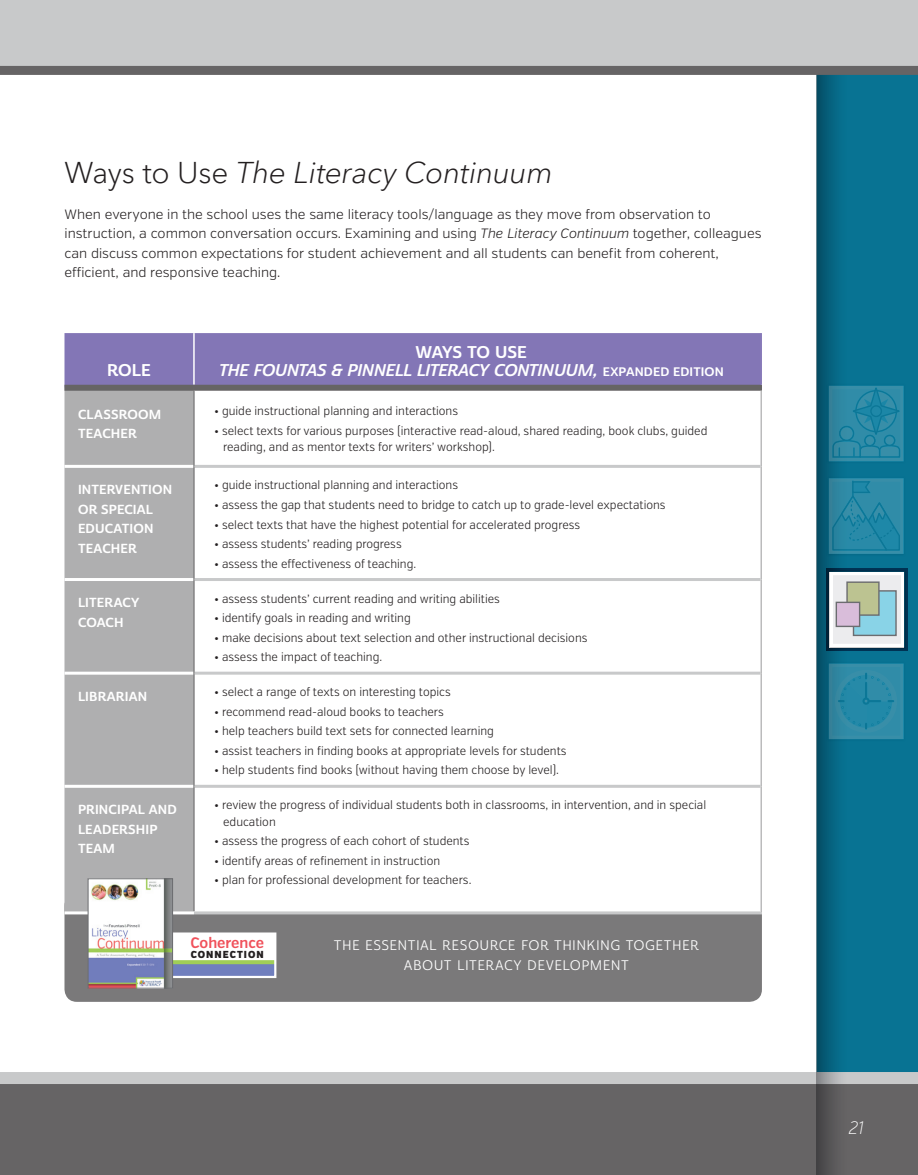
<style>
.page{position:relative;width:918px;height:1175px;background:#fff}
.page>*{position:absolute;margin:0;border:0;box-sizing:border-box;transform-origin:0 0}
.Context_HEADING_intr{font:italic 300 30px "Avenir Next LT Pro";letter-spacing:-.01em;color:#231f20}
.t1{font:italic 200 18px "Verb Cond";color:#fff}
._2ed_Subhead_KO_CabB{font:16.5px/18px "Cabrito Sans Nor Bol It";letter-spacing:-.015em;color:#fff;text-align:center}
._2ed_Subhead_KO_CabB-2{font:16.5px "Cabrito Sans Nor Bol";color:#fff}
.t2{font:600 15.3px "Verb Cond";color:#f0515b}
.Verb_Light_9_13_TEXT{font:300 13.5px/19.5px "Verb";color:#231f20}
._2ed_Subhead_KO_CabB-3{font:13.5px/19.5px "Cabrito Sans Nor Reg";letter-spacing:.03em;color:#fff;text-align:center}
._2ed_Subhead_KO_CabB-4{font:12.75px/19.5px "Cabrito Sans Nor Bol";letter-spacing:.01em;color:#fff}
.t3{font:300 12px/16.5px "Verb Cond";color:#231f20}
.t4{font:900 10.2px "Verb Cond";letter-spacing:.1em;color:#231f20}
.s1{font-style:normal}
.s2{font-style:italic}
.s3{font-family:"Cabrito Sans Nor Bol"}
.s4{font-family:"Cabrito Sans Nor Bol";font-size:12px}
</style>
<div class="page">
<div style="left:890px;top:75px;width:28px;height:997px;background:#087393"></div>
<div style="left:0;top:1084px;width:918px;height:90px;background:#666465"></div>
<div style="left:0;top:1072px;width:918px;height:12px;background:#c8c9ca"></div>
<svg style="left:817px;top:75px;width:73px;height:1099px"></svg>
<div style="left:0;top:0;width:918px;height:68px;background:#c8c9ca"></div>
<div style="left:0;top:66px;width:918px;height:9px;background:#666465"></div>
<img style="left:826px;top:568px;width:82px;height:82px">
<svg style="left:830px;top:571px;width:74px;height:76px"></svg>
<div style="left:854px;top:591px;width:42px;height:44px;background:#89d3e7"></div>
<div style="left:853px;top:590px;width:44px;height:46px;border:1px solid #6c6d70"></div>
<div style="left:847px;top:582px;width:32px;height:33px;background:#bcc391"></div>
<div style="left:846px;top:581px;width:34px;height:35px;border:1px solid #6c6d70"></div>
<div style="left:836px;top:602px;width:24px;height:24px;background:#d9bdda"></div>
<div style="left:836px;top:601px;width:24px;height:26px;border:1px solid #6c6d70"></div>
<img style="left:826px;top:475px;width:81px;height:82px">
<svg style="left:829px;top:478px;width:75px;height:76px"></svg>
<img style="left:826px;top:382px;width:81px;height:82px">
<svg style="left:829px;top:382px;width:75px;height:79px"></svg>
<svg style="left:885px;top:435px;width:10px;height:10px"></svg>
<div style="left:884px;top:435px;width:11px;height:11px;border:1px solid #6c6d70;border-radius:50%"></div>
<img style="left:826px;top:660px;width:81px;height:82px">
<svg style="left:829px;top:663px;width:75px;height:76px"></svg>
<div style="left:64px;top:893px;width:698px;height:108px;background:#7a797a;border-radius:12px"></div>
<div style="left:64px;top:333px;width:696px;height:52px;background:#8376b6"></div>
<div style="left:64px;top:391px;width:129px;height:520px;background:#afafb0"></div>
<svg style="left:195px;top:674px;width:565px;height:237px"></svg>
<hr style="left:195px;top:465px;width:565px;height:3px;background:#c8c9ca">
<hr style="left:195px;top:578px;width:565px;height:3px;background:#c8c9ca">
<hr style="left:195px;top:671px;width:565px;height:3px;background:#c8c9ca">
<hr style="left:195px;top:784px;width:565px;height:3px;background:#c8c9ca">
<hr style="left:193px;top:333px;width:2px;height:52px;background:#fff">
<hr style="left:193px;top:391px;width:2px;height:75px;background:#838283">
<hr style="left:193px;top:466px;width:2px;height:113px;background:#838283">
<hr style="left:193px;top:579px;width:2px;height:94px;background:#838283">
<hr style="left:193px;top:673px;width:2px;height:113px;background:#838283">
<hr style="left:193px;top:786px;width:2px;height:125px;background:#838283">
<hr style="left:64px;top:465px;width:129px;height:3px;background:#fff">
<hr style="left:64px;top:578px;width:129px;height:3px;background:#fff">
<hr style="left:64px;top:671px;width:129px;height:3px;background:#fff">
<hr style="left:64px;top:784px;width:129px;height:3px;background:#fff">
<div style="left:64px;top:385px;width:130px;height:6px;background:#666465"></div>
<div style="left:194px;top:385px;width:568px;height:6px;background:#666465"></div>
<hr style="left:194px;top:911px;width:568px;height:3px;background:#c8c9ca">
<hr style="left:64px;top:911px;width:130px;height:3px;background:#fff">
<hr style="left:760px;top:333px;width:2px;height:52px;background:#8a7cba">
<hr style="left:760px;top:391px;width:2px;height:75px;background:#bbbbbc">
<hr style="left:760px;top:466px;width:2px;height:113px;background:#bbbbbc">
<hr style="left:760px;top:579px;width:2px;height:94px;background:#bbbbbc">
<hr style="left:760px;top:673px;width:2px;height:113px;background:#bbbbbc">
<hr style="left:760px;top:786px;width:2px;height:125px;background:#bbbbbc">
<div style="left:141px;top:933px;width:134px;height:33px;background:#fff"></div>
<div style="left:141px;top:960px;width:134px;height:6px;background:#a0ce57"></div>
<div style="left:141px;top:964px;width:134px;height:13px;background:#707fbe"></div>
<div style="left:140px;top:932px;width:136px;height:46px;border:2px solid #fff"></div>
<img style="left:90px;top:880px;width:81px;height:106px">
<div style="left:88px;top:878px;width:85px;height:110px;border:1px solid #6c6d70"></div>
<p class="Context_HEADING_intr" style="left:64px;top:155px;width:490px"><span class="s1">Ways to Use</span> The Literacy Continuum</p>
<p class="Verb_Light_9_13_TEXT" style="left:64px;top:204px;width:699px">When everyone in the school uses the same literacy tools/language as they move from observation to instruction, a common conversation occurs. Examining and using <span class="s2">The Literacy Continuum</span> together, colleagues can discuss common expectations for student achievement and all students can benefit from coherent, efficient, and responsive teaching.</p>
<p class="_2ed_Subhead_KO_CabB-2" style="left:107px;top:359px;width:45px">ROLE</p>
<p class="_2ed_Subhead_KO_CabB" style="left:219px;top:343px;width:507px"><span class="s3">WAYS TO USE<br></span>THE FOUNTAS &amp; PINNELL LITERACY CONTINUUM, <span class="s4">EXPANDED EDITION</span></p>
<p class="_2ed_Subhead_KO_CabB-4" style="left:78px;top:404px;width:85px">CLASSROOM<br>TEACHER</p>
<p class="t3" style="left:214px;top:403px;width:245px">• guide instructional planning and interactions</p>
<p class="t3" style="left:223px;top:422px;width:486px;text-indent:-9px">• select texts for various purposes (interactive read-aloud, shared reading, book clubs, guided reading, and as mentor texts for writers’ workshop).</p>
<p class="_2ed_Subhead_KO_CabB-4" style="left:78px;top:480px;width:96px">INTERVENTION<br>OR SPECIAL<br>EDUCATION<br>TEACHER</p>
<p class="t3" style="left:214px;top:477px;width:245px">• guide instructional planning and interactions</p>
<p class="t3" style="left:214px;top:497px;width:453px">• assess the gap that students need to bridge to catch up to grade-level expectations</p>
<p class="t3" style="left:214px;top:516px;width:368px">• select texts that have the highest potential for accelerated progress</p>
<p class="t3" style="left:214px;top:536px;width:189px">• assess students’ reading progress</p>
<p class="t3" style="left:214px;top:555px;width:204px">• assess the effectiveness of teaching.</p>
<p class="_2ed_Subhead_KO_CabB-4" style="left:78px;top:593px;width:63px">LITERACY<br>COACH</p>
<p class="t3" style="left:214px;top:590px;width:287px">• assess students’ current reading and writing abilities</p>
<p class="t3" style="left:214px;top:610px;width:198px">• identify goals in reading and writing</p>
<p class="t3" style="left:214px;top:629px;width:375px">• make decisions about text selection and other instructional decisions</p>
<p class="t3" style="left:214px;top:649px;width:170px">• assess the impact of teaching.</p>
<p class="_2ed_Subhead_KO_CabB-4" style="left:78px;top:687px;width:71px">LIBRARIAN</p>
<p class="t3" style="left:214px;top:684px;width:238px">• select a range of texts on interesting topics</p>
<p class="t3" style="left:214px;top:703px;width:231px">• recommend read-aloud books to teachers</p>
<p class="t3" style="left:214px;top:723px;width:281px">• help teachers build text sets for connected learning</p>
<p class="t3" style="left:214px;top:742px;width:354px">• assist teachers in finding books at appropriate levels for students</p>
<p class="t3" style="left:214px;top:762px;width:346px">• help students find books (without having them choose by level).</p>
<p class="_2ed_Subhead_KO_CabB-4" style="left:78px;top:800px;width:100px">PRINCIPAL AND<br>LEADERSHIP<br>TEAM</p>
<p class="t3" style="left:223px;top:797px;width:485px;text-indent:-9px">• review the progress of individual students both in classrooms, in intervention, and in special education</p>
<p class="t3" style="left:214px;top:833px;width:257px">• assess the progress of each cohort of students</p>
<p class="t3" style="left:214px;top:852px;width:227px">• identify areas of refinement in instruction</p>
<p class="t3" style="left:214px;top:872px;width:259px">• plan for professional development for teachers.</p>
<p class="t2" style="left:190px;top:933px;width:75px">Coherence</p>
<p class="t4" style="left:191px;top:948px;width:74px">CONNECTION</p>
<p class="_2ed_Subhead_KO_CabB-3" style="left:334px;top:936px;width:366px">THE ESSENTIAL RESOURCE FOR THINKING TOGETHER<br>ABOUT LITERACY DEVELOPMENT</p>
<h2 class="t1" style="left:849px;top:1117px;width:17px">21</h2>
</div>
